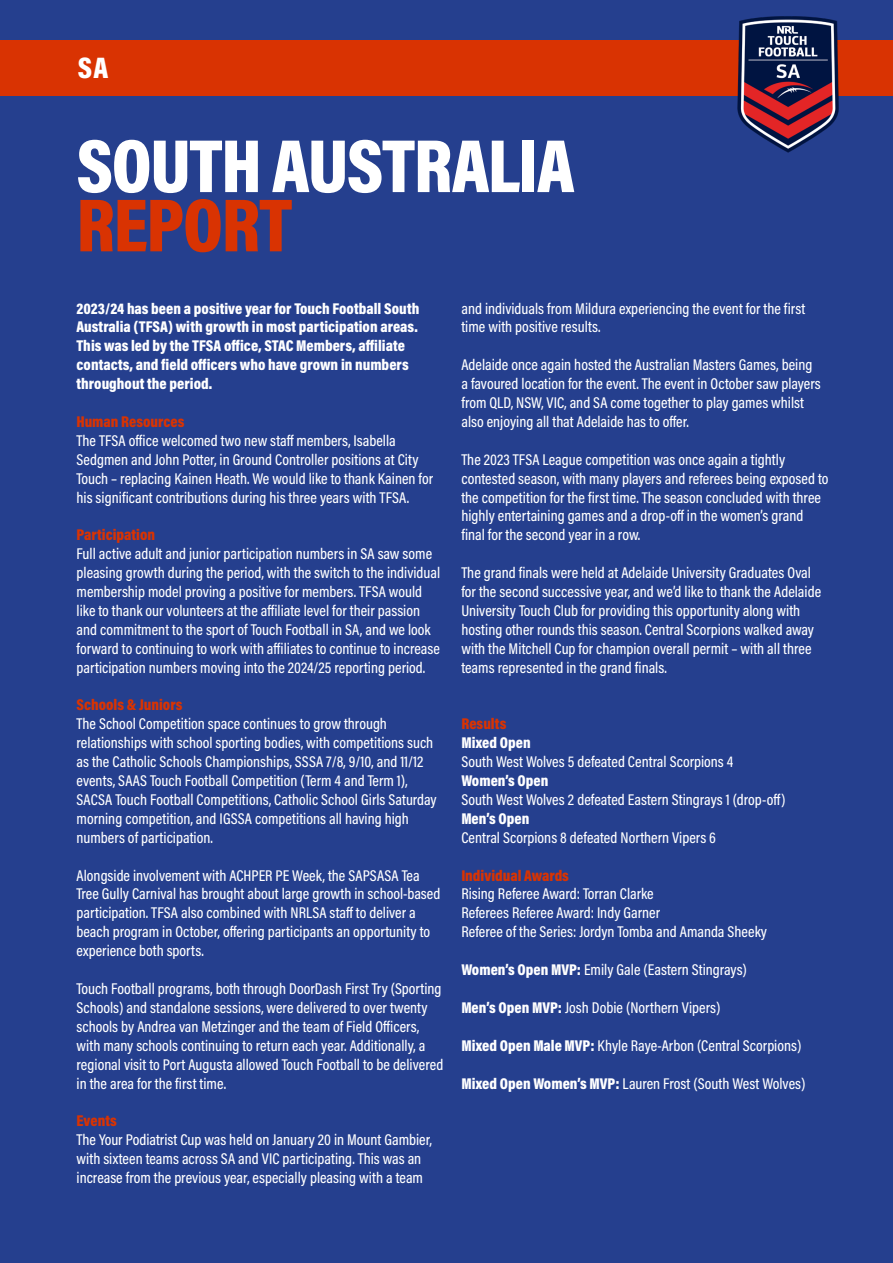
<style>
.page{position:relative;width:893px;height:1263px;background:#253f8e}
.page>*{position:absolute;margin:0;border:0;box-sizing:border-box;transform-origin:0 0}
.t1{font:76.2px "Acumin Variable Concept";letter-spacing:-.02em;color:#fff}
.t2{font:76.2px "Acumin Variable Concept";letter-spacing:-.015em;color:#d93302}
.t3{font:30px "Acumin Variable Concept";color:#fff}
.t4{font:15.75px/18.9px "Acumin Variable Concept";color:#fff}
.t5{font:15.75px "Acumin Variable Concept";color:#d93302}
</style>
<div class="page">
<div style="left:0;top:40px;width:893px;height:56px;background:#d93302"></div>
<img style="left:737px;top:16px;width:102px;height:137px">
<p class="t3" style="left:78px;top:47px;width:32px">SA</p>
<p class="t1" style="left:77px;top:113px;width:500px">SOUTH AUSTRALIA</p>
<p class="t2" style="left:77px;top:172px;width:217px">REPORT</p>
<p class="t4" style="left:77px;top:298px;width:344px">2023/24 has been a positive year for Touch Football South Australia (TFSA) with growth in most participation areas.<br>This was led by the TFSA office, STAC Members, affiliate contacts, and field officers who have grown in numbers throughout the period.</p>
<p class="t5" style="left:77px;top:411px;width:109px">Human Resources</p>
<p class="t4" style="left:77px;top:430px;width:358px">The TFSA office welcomed two new staff members, Isabella Sedgmen and John Potter, in Ground Controller positions at City Touch – replacing Kainen Heath. We would like to thank Kainen for his significant contributions during his three years with TFSA.</p>
<p class="t5" style="left:77px;top:524px;width:80px">Participation</p>
<p class="t4" style="left:77px;top:544px;width:365px">Full active adult and junior participation numbers in SA saw some pleasing growth during the period, with the switch to the individual membership model proving a positive for members. TFSA would like to thank our volunteers at the affiliate level for their passion and commitment to the sport of Touch Football in SA, and we look forward to continuing to work with affiliates to continue to increase participation numbers moving into the 2024/25 reporting period.</p>
<p class="t5" style="left:77px;top:694px;width:107px">Schools &amp; Juniors</p>
<p class="t4" style="left:77px;top:714px;width:362px">The School Competition space continues to grow through relationships with school sporting bodies, with competitions such as the Catholic Schools Championships, SSSA 7/8, 9/10, and 11/12 events, SAAS Touch Football Competition (Term 4 and Term 1), SACSA Touch Football Competitions, Catholic School Girls Saturday morning competition, and IGSSA competitions all having high numbers of participation.</p>
<p class="t4" style="left:77px;top:865px;width:365px">Alongside involvement with ACHPER PE Week, the SAPSASA Tea Tree Gully Carnival has brought about large growth in school-based participation. TFSA also combined with NRLSA staff to deliver a beach program in October, offering participants an opportunity to experience both sports.</p>
<p class="t4" style="left:77px;top:978px;width:368px">Touch Football programs, both through DoorDash First Try (Sporting Schools) and standalone sessions, were delivered to over twenty schools by Andrea van Metzinger and the team of Field Officers, with many schools continuing to return each year. Additionally, a regional visit to Port Augusta allowed Touch Football to be delivered in the area for the first time.</p>
<p class="t5" style="left:77px;top:1110px;width:42px">Events</p>
<p class="t4" style="left:77px;top:1130px;width:357px">The Your Podiatrist Cup was held on January 20 in Mount Gambier, with sixteen teams across SA and VIC participating. This was an increase from the previous year, especially pleasing with a team</p>
<p class="t4" style="left:461px;top:298px;width:345px">and individuals from Mildura experiencing the event for the first time with positive results.</p>
<p class="t4" style="left:461px;top:355px;width:361px">Adelaide once again hosted the Australian Masters Games, being a favoured location for the event. The event in October saw players from QLD, NSW, VIC, and SA come together to play games whilst also enjoying all that Adelaide has to offer.</p>
<p class="t4" style="left:461px;top:449px;width:369px">The 2023 TFSA League competition was once again a tightly contested season, with many players and referees being exposed to the competition for the first time. The season concluded with three highly entertaining games and a drop-off in the women’s grand final for the second year in a row.</p>
<p class="t4" style="left:461px;top:563px;width:361px">The grand finals were held at Adelaide University Graduates Oval for the second successive year, and we’d like to thank the Adelaide University Touch Club for providing this opportunity along with hosting other rounds this season. Central Scorpions walked away with the Mitchell Cup for champion overall permit – with all three teams represented in the grand finals.</p>
<p class="t5" style="left:461px;top:713px;width:47px">Results</p>
<p class="t4" style="left:461px;top:733px;width:71px">Mixed Open</p>
<p class="t4" style="left:461px;top:752px;width:274px">South West Wolves 5 defeated Central Scorpions 4</p>
<p class="t4" style="left:461px;top:770px;width:89px">Women’s Open</p>
<p class="t4" style="left:461px;top:789px;width:326px">South West Wolves 2 defeated Eastern Stingrays 1 (drop-off)</p>
<p class="t4" style="left:461px;top:808px;width:69px">Men’s Open</p>
<p class="t4" style="left:461px;top:827px;width:256px">Central Scorpions 8 defeated Northern Vipers 6</p>
<p class="t5" style="left:461px;top:864px;width:109px">Individual Awards</p>
<p class="t4" style="left:461px;top:884px;width:194px">Rising Referee Award: Torran Clarke</p>
<p class="t4" style="left:461px;top:903px;width:200px">Referees Referee Award: Indy Garner</p>
<p class="t4" style="left:461px;top:922px;width:307px">Referee of the Series: Jordyn Tomba and Amanda Sheeky</p>
<p class="t4" style="left:461px;top:959px;width:287px">Women’s Open MVP: Emily Gale (Eastern Stingrays)</p>
<p class="t4" style="left:461px;top:997px;width:261px">Men’s Open MVP: Josh Dobie (Northern Vipers)</p>
<p class="t4" style="left:461px;top:1035px;width:342px">Mixed Open Male MVP: Khyle Raye-Arbon (Central Scorpions)</p>
<p class="t4" style="left:461px;top:1073px;width:346px">Mixed Open Women’s MVP: Lauren Frost (South West Wolves)</p>
</div>
